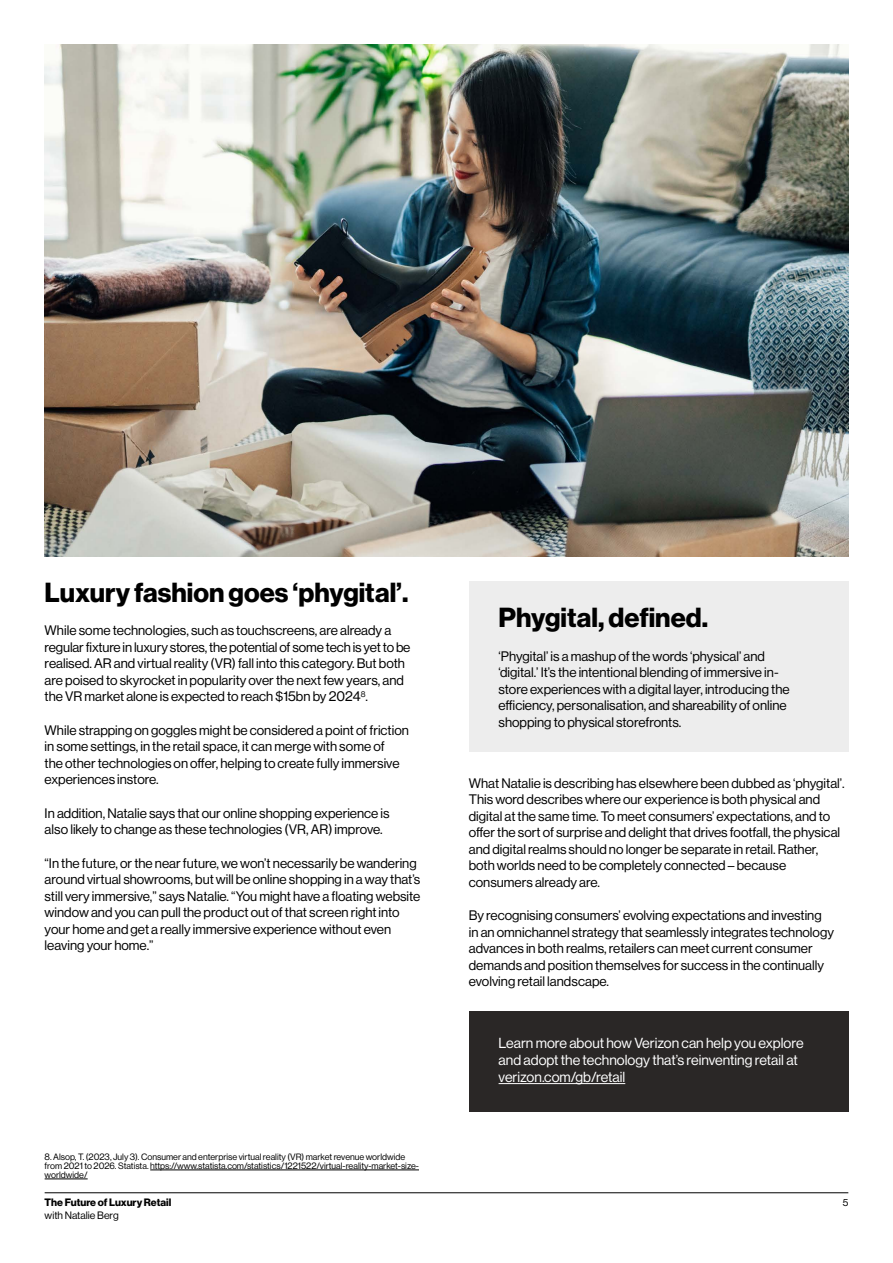
<style>
.page{position:relative;width:893px;height:1263px;background:#fff}
.page>*{position:absolute;margin:0;border:0;box-sizing:border-box;transform-origin:0 0}
.t1{font:700 27px "Verizon NHGDS";color:#000}
.t2{font:14.25px/17.1px "Verizon NHGDS";color:#fff}
.t3{font:13.5px/16.5px "Verizon NHGDS";color:#000}
.t4{font:700 10.5px "Verizon NHGDS";color:#000}
.t5{font:10.5px "Verizon NHGDS";color:#000}
.t6{font:9.75px "Verizon NHGDS";color:#000}
.t7{font:9px/9px "Verizon NHGDS";color:#000}
</style>
<div class="page">
<div style="left:469px;top:1011px;width:379px;height:100px;background:#2a2726"></div>
<hr style="left:499px;top:1083px;width:126px;height:1px;background:#fff">
<div style="left:469px;top:581px;width:379px;height:171px;background:#ededed"></div>
<hr style="left:150px;top:1169px;width:269px;height:1px;background:#000">
<hr style="left:45px;top:1178px;width:43px;height:1px;background:#000">
<hr style="left:45px;top:1192px;width:803px;height:1px;background:#000">
<img style="left:45px;top:45px;width:803px;height:511px">
<h1 class="t1" style="left:45px;top:576px;width:365px">Luxury fashion goes ‘phygital’.</h1>
<p class="t3" style="left:45px;top:622px;width:367px">While some technologies, such as touchscreens, are already a regular fixture in luxury stores, the potential of some tech is yet to be realised. AR and virtual reality (VR) fall into this category. But both are poised to skyrocket in popularity over the next few years, and the VR market alone is expected to reach $15bn by 2024<sup>8</sup>.</p>
<p class="t3" style="left:45px;top:721px;width:366px">While strapping on goggles might be considered a point of friction in some settings, in the retail space, it can merge with some of<br>the other technologies on offer, helping to create fully immersive experiences instore.</p>
<p class="t3" style="left:45px;top:804px;width:346px">In addition, Natalie says that our online shopping experience is also likely to change as these technologies (VR, AR) improve.</p>
<p class="t3" style="left:45px;top:854px;width:377px">“In the future, or the near future, we won’t necessarily be wandering around virtual showrooms, but will be online shopping in a way that’s still very immersive,” says Natalie. “You might have a floating website window and you can pull the product out of that screen right into your home and get a really immersive experience without even leaving your home.”</p>
<p class="t7" style="left:45px;top:1152px;width:376px">8. Alsop, T. (2023, July 3). Consumer and enterprise virtual reality (VR) market revenue worldwide from 2021 to 2026. Statista. https://www.statista.com/statistics/1221522/virtual-reality-market-size&shy;worldwide/</p>
<p class="t4" style="left:45px;top:1196px;width:128px">The Future of Luxury Retail</p>
<p class="t5" style="left:45px;top:1209px;width:76px">with Natalie Berg</p>
<h1 class="t1" style="left:499px;top:602px;width:211px">Phygital, defined.</h1>
<p class="t3" style="left:499px;top:647px;width:293px">‘Phygital’ is a mashup of the words ‘physical’ and ‘digital.’ It’s the intentional blending of immersive in&shy;store experiences with a digital layer, introducing the efficiency, personalisation, and shareability of online shopping to physical storefronts.</p>
<p class="t3" style="left:469px;top:774px;width:377px">What Natalie is describing has elsewhere been dubbed as ‘phygital’.<br>This word describes where our experience is both physical and digital at the same time. To meet consumers’ expectations, and to offer the sort of surprise and delight that drives footfall, the physical and digital realms should no longer be separate in retail. Rather, both worlds need to be completely connected – because consumers already are.</p>
<p class="t3" style="left:469px;top:907px;width:367px">By recognising consumers’ evolving expectations and investing in an omnichannel strategy that seamlessly integrates technology advances in both realms, retailers can meet current consumer demands and position themselves for success in the continually evolving retail landscape.</p>
<p class="t2" style="left:499px;top:1034px;width:307px">Learn more about how Verizon can help you explore and adopt the technology that’s reinventing retail at verizon.com/gb/retail</p>
<p class="t6" style="left:843px;top:1197px;width:7px">5</p>
</div>
